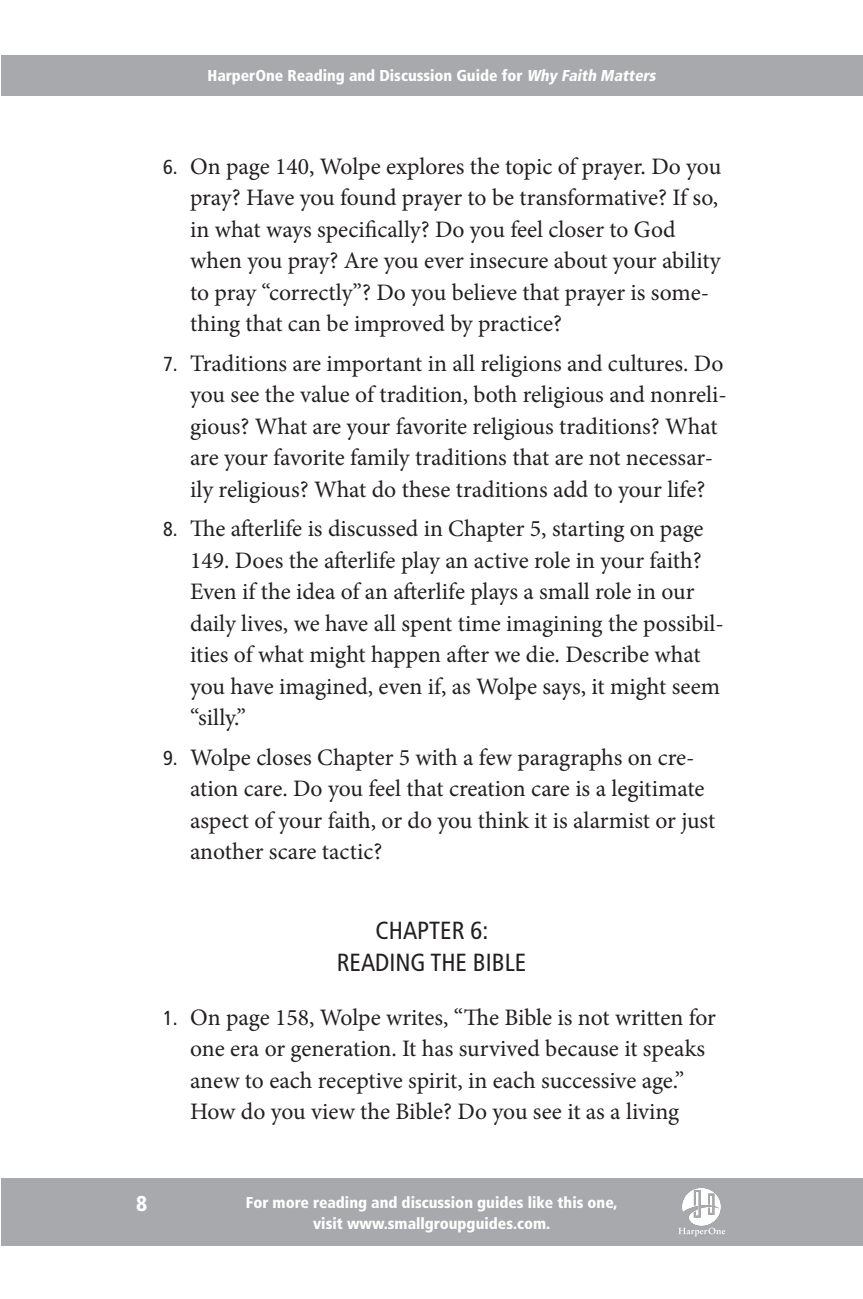
<style>
.page{position:relative;width:863px;height:1299px;background:#fff}
.page>*{position:absolute;margin:0;border:0;box-sizing:border-box;transform-origin:0 0}
.t1{font:condensed 24.75px/31.5px "Frutiger";color:#231f20;text-align:center}
.t2{font:23.62px/31.5px "Minion Pro";letter-spacing:-.005em;color:#231f20}
.t3{font:900 condensed 21.38px "Frutiger";color:#fff}
.t4{font:900 condensed 15.75px/20.2px "Frutiger";color:#fff;text-align:center}
.s1{font-style:italic}
.s2{font-family:"Frutiger";font-stretch:condensed;font-size:20.25px}
</style>
<div class="page">
<div style="left:1px;top:1177px;width:861px;height:67px;background:#a8a9ad"></div>
<div style="left:1px;top:55px;width:861px;height:41px;background:#a8a9ad"></div>
<svg style="left:678px;top:1227px;width:47px;height:9px"></svg>
<img style="left:682px;top:1188px;width:39px;height:38px">
<hr style="left:862px;top:55px;width:1px;height:41px;background:#a8a9ad">
<hr style="left:862px;top:1177px;width:1px;height:67px;background:#a8a9ad">
<p class="t4" style="left:207px;top:65px;width:453px">HarperOne Reading and Discussion Guide for <span class="s1">Why Faith Matters</span></p>
<p class="t2" style="left:190px;top:150px;width:533px;text-indent:-27px"><span class="s2">6.</span> On page 140, Wolpe explores the topic of prayer. Do you pray? Have you found prayer to be transformative? If so, in what ways specifically? Do you feel closer to God when you pray? Are you ever insecure about your ability to pray “correctly”? Do you believe that prayer is some&shy;thing that can be improved by practice?</p>
<p class="t2" style="left:190px;top:347px;width:538px;text-indent:-27px"><span class="s2">7.</span> Traditions are important in all religions and cultures. Do you see the value of tradition, both religious and nonreli&shy;gious? What are your favorite religious traditions? What are your favorite family traditions that are not necessar&shy;ily religious? What do these traditions add to your life?</p>
<p class="t2" style="left:190px;top:513px;width:535px;text-indent:-27px"><span class="s2">8.</span> The afterlife is discussed in Chapter 5, starting on page 149. Does the afterlife play an active role in your faith?<br>Even if the idea of an afterlife plays a small role in our daily lives, we have all spent time imagining the possibil&shy;ities of what might happen after we die. Describe what you have imagined, even if, as Wolpe says, it might seem “silly.”</p>
<p class="t2" style="left:190px;top:741px;width:527px;text-indent:-27px"><span class="s2">9.</span> Wolpe closes Chapter 5 with a few paragraphs on cre&shy;ation care. Do you feel that creation care is a legitimate aspect of your faith, or do you think it is alarmist or just another scare tactic?</p>
<p class="t1" style="left:337px;top:914px;width:191px">CHAPTER 6:<br>READING THE BIBLE</p>
<p class="t2" style="left:190px;top:1001px;width:527px;text-indent:-27px"><span class="s2">1.</span> On page 158, Wolpe writes, “The Bible is not written for one era or generation. It has survived because it speaks anew to each receptive spirit, in each successive age.” How do you view the Bible? Do you see it as a living</p>
<p class="t3" style="left:136px;top:1190px;width:13px">8</p>
<p class="t4" style="left:246px;top:1192px;width:373px">For more reading and discussion guides like this one, visit www.smallgroupguides.com.</p>
</div>
